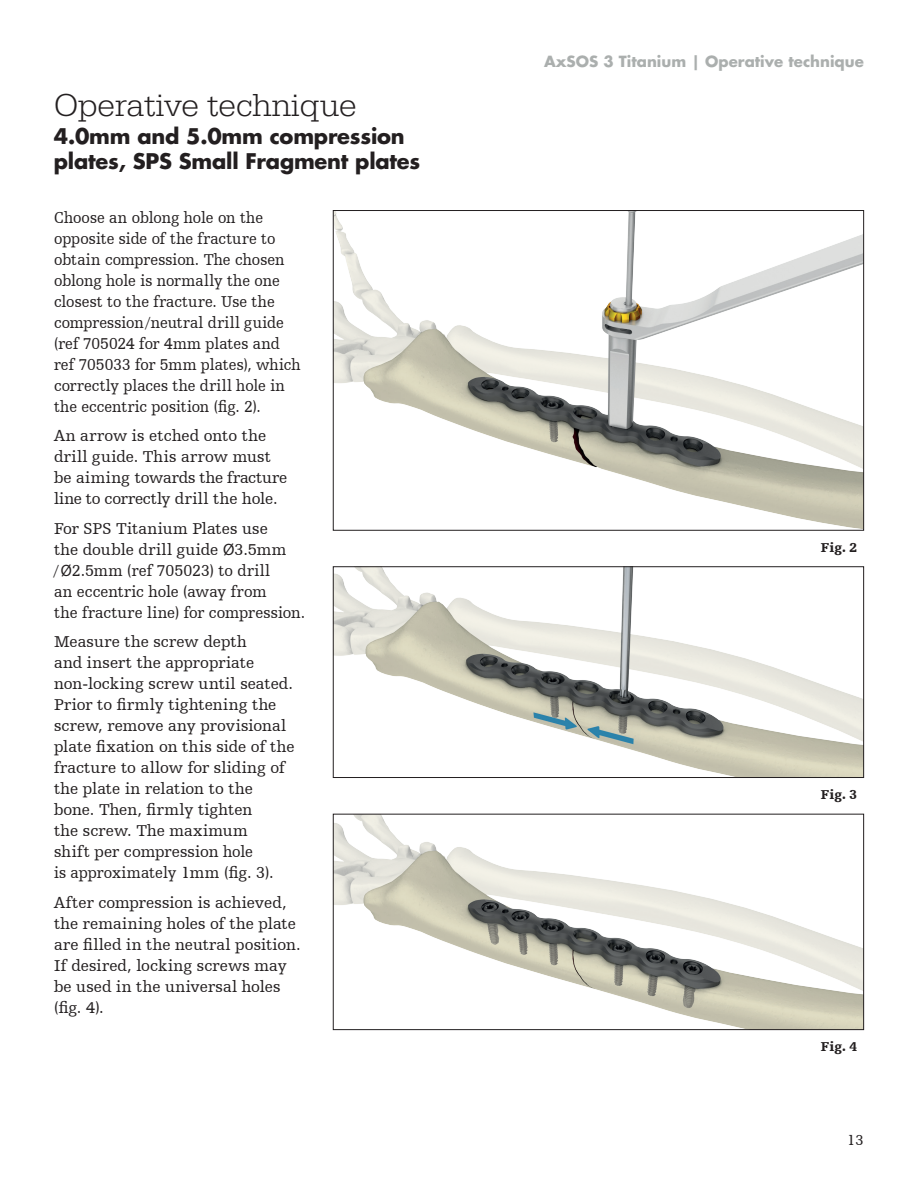
<style>
.page{position:relative;width:918px;height:1188px;background:#fff}
.page>*{position:absolute;margin:0;border:0;box-sizing:border-box;transform-origin:0 0}
.t1{font:300 33px "URW Egyptienne TOT";color:#231f20}
.t2{font:700 21px/25.5px "Futura Std";letter-spacing:-.01em;color:#231f20}
.t3{font:16.5px/21px "Humanist Slabserif 712 BT";letter-spacing:.005em;color:#231f20}
.t4{font:16.5px/21px "Humanist Slabserif 712 BT";letter-spacing:.005em;color:#231f20;scale:.95 1}
.t5{font:700 15px "Futura Std";color:#abafae}
.t6{font:15px "Humanist Slabserif 712 BT";color:#231f20}
.t7{font:900 13.5px "Humanist Slabserif 712 BT";letter-spacing:.025em;color:#231f20}
.s1{font-family:"Myriad Pro"}
</style>
<div class="page">
<img style="left:335px;top:816px;width:527px;height:212px">
<div style="left:333px;top:814px;width:531px;height:216px;border:1px solid #231f20"></div>
<img style="left:335px;top:568px;width:527px;height:208px">
<div style="left:333px;top:566px;width:531px;height:212px;border:1px solid #231f20"></div>
<img style="left:335px;top:212px;width:527px;height:317px">
<h1 class="t1" style="left:54px;top:86px;width:304px">Operative technique</h1>
<p class="t2" style="left:54px;top:123px;width:368px">4.0mm and 5.0mm compression plates, SPS Small Fragment plates</p>
<p class="t4" style="left:54px;top:206px;width:261px">Choose an oblong hole on the opposite side of the fracture to obtain compression. The chosen oblong hole is normally the one closest to the fracture. Use the compression /neutral drill guide (ref 705024 for 4mm plates and ref 705033 for 5mm plates), which correctly places the drill hole in the eccentric position (fig. 2).</p>
<p class="t3" style="left:54px;top:425px;width:235px">An arrow is etched onto the drill guide. This arrow must be aiming towards the fracture line to correctly drill the hole.</p>
<p class="t3" style="left:54px;top:517px;width:250px">For SPS Titanium Plates use<br>the double drill guide <span class="s1">Ø</span>3.5mm<br>/ <span class="s1">Ø</span>2. 5mm (ref 705023) to drill<br>an eccentric hole (away from<br>the fracture line) for compression.</p>
<p class="t3" style="left:54px;top:631px;width:242px">Measure the screw depth<br>and insert the appropriate non-locking screw until seated.<br>Prior to firmly tightening the screw, remove any provisional plate fixation on this side of the fracture to allow for sliding of the plate in relation to the bone. Then, firmly tighten<br>the screw. The maximum<br>shift per compression hole<br>is approximately 1mm (fig. 3).</p>
<p class="t3" style="left:54px;top:891px;width:248px">After compression is achieved, the remaining holes of the plate are filled in the neutral position.<br>If desired, locking screws may be used in the universal holes (fig. 4).</p>
<p class="t5" style="left:544px;top:51px;width:321px">AxSOS 3 Titanium | Operative technique</p>
<p class="t7" style="left:821px;top:539px;width:38px">Fig. 2</p>
<p class="t7" style="left:821px;top:786px;width:38px">Fig. 3</p>
<p class="t7" style="left:821px;top:1038px;width:38px">Fig. 4</p>
<p class="t6" style="left:847px;top:1131px;width:18px">13</p>
</div>
